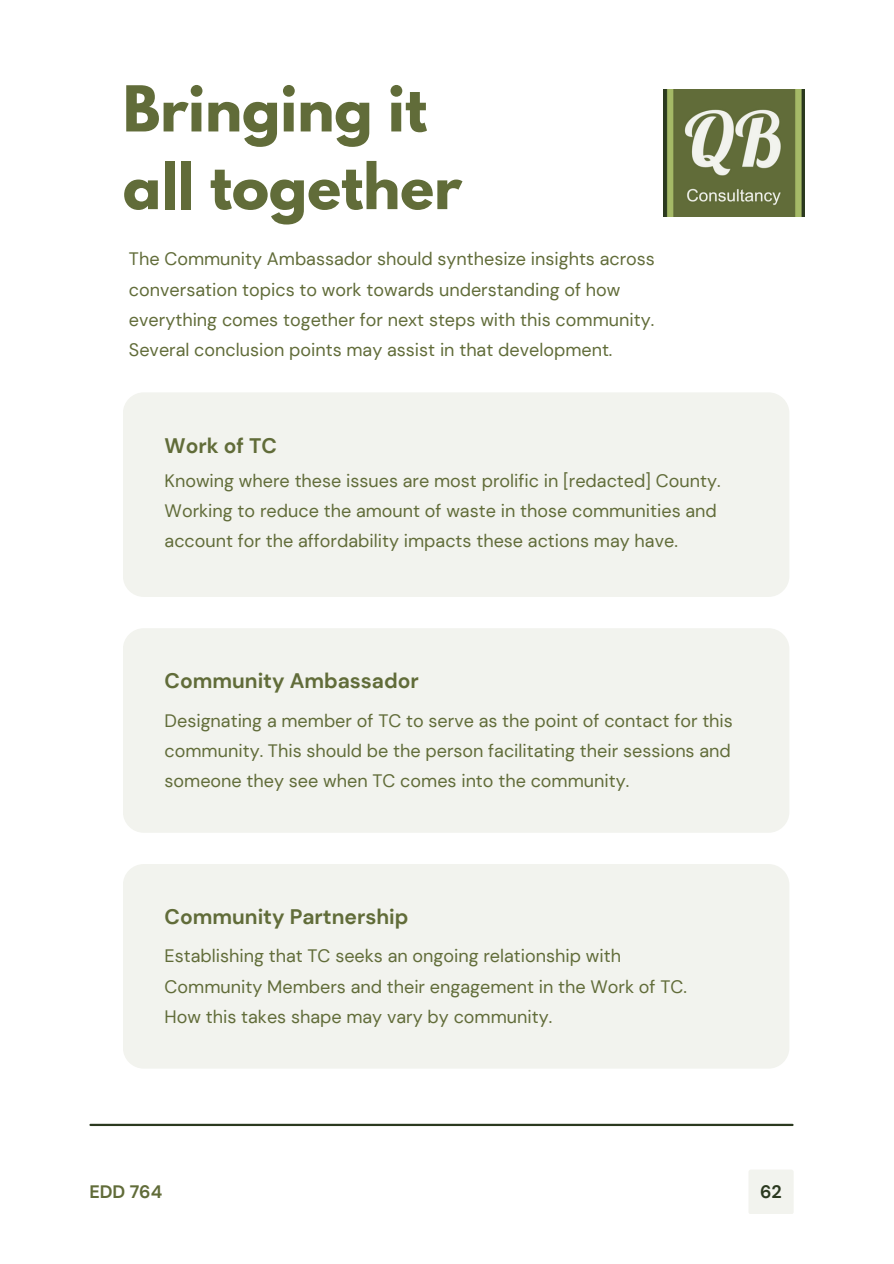
<style>
.page{position:relative;width:894px;height:1264px;background:#fff}
.page>*{position:absolute;margin:0;border:0;box-sizing:border-box;transform-origin:0 0}
.t1{font:700 55.95px/77.7px "League Spartan";color:#616c39}
.t2{font:700 21px "DM Sans";color:#616c39}
.t3{font:18px/30.3px "DM Sans";color:#616c39}
.t4{font:700 18px "DM Sans";color:#616c39}
.t5{font:700 18px "DM Sans";color:#2b391f}
</style>
<div class="page">
<hr style="left:90px;top:1123px;width:702px;height:2px;background:#2b391f">
<div style="left:123px;top:392px;width:666px;height:205px;background:#f2f3ee;border-radius:21px"></div>
<div style="left:123px;top:628px;width:666px;height:204px;background:#f2f3ee;border-radius:21px"></div>
<div style="left:123px;top:864px;width:666px;height:204px;background:#f2f3ee;border-radius:21px"></div>
<img style="left:663px;top:89px;width:140px;height:127px">
<div style="left:748px;top:1169px;width:45px;height:45px;background:#f2f3ee;border-radius:2px"></div>
<p class="t1" style="left:123px;top:77px;width:340px">Bringing it all together</p>
<h2 class="t3" style="left:129px;top:244px;width:527px">The Community Ambassador should synthesize insights across conversation topics to work towards understanding of how everything comes together for next steps with this community.<br>Several conclusion points may assist in that development.</h2>
<h2 class="t2" style="left:164px;top:432px;width:114px">Work of TC</h2>
<p class="t3" style="left:164px;top:465px;width:557px">Knowing where these issues are most prolific in [redacted] County.<br>Working to reduce the amount of waste in those communities and account for the affordability impacts these actions may have.</p>
<p class="t2" style="left:164px;top:667px;width:256px">Community Ambassador</p>
<p class="t3" style="left:164px;top:705px;width:569px;text-align:justify">Designating a member of TC to serve as the point of contact for this community. This should be the person facilitating their sessions and someone they see when TC comes into the community.</p>
<h2 class="t2" style="left:164px;top:903px;width:245px">Community Partnership</h2>
<p class="t3" style="left:164px;top:941px;width:523px">Establishing that TC seeks an ongoing relationship with<br>Community Members and their engagement in the Work of TC.<br>How this takes shape may vary by community.</p>
<h1 class="t4" style="left:89px;top:1179px;width:74px">EDD 764</h1>
<p class="t5" style="left:760px;top:1179px;width:23px">62</p>
</div>
